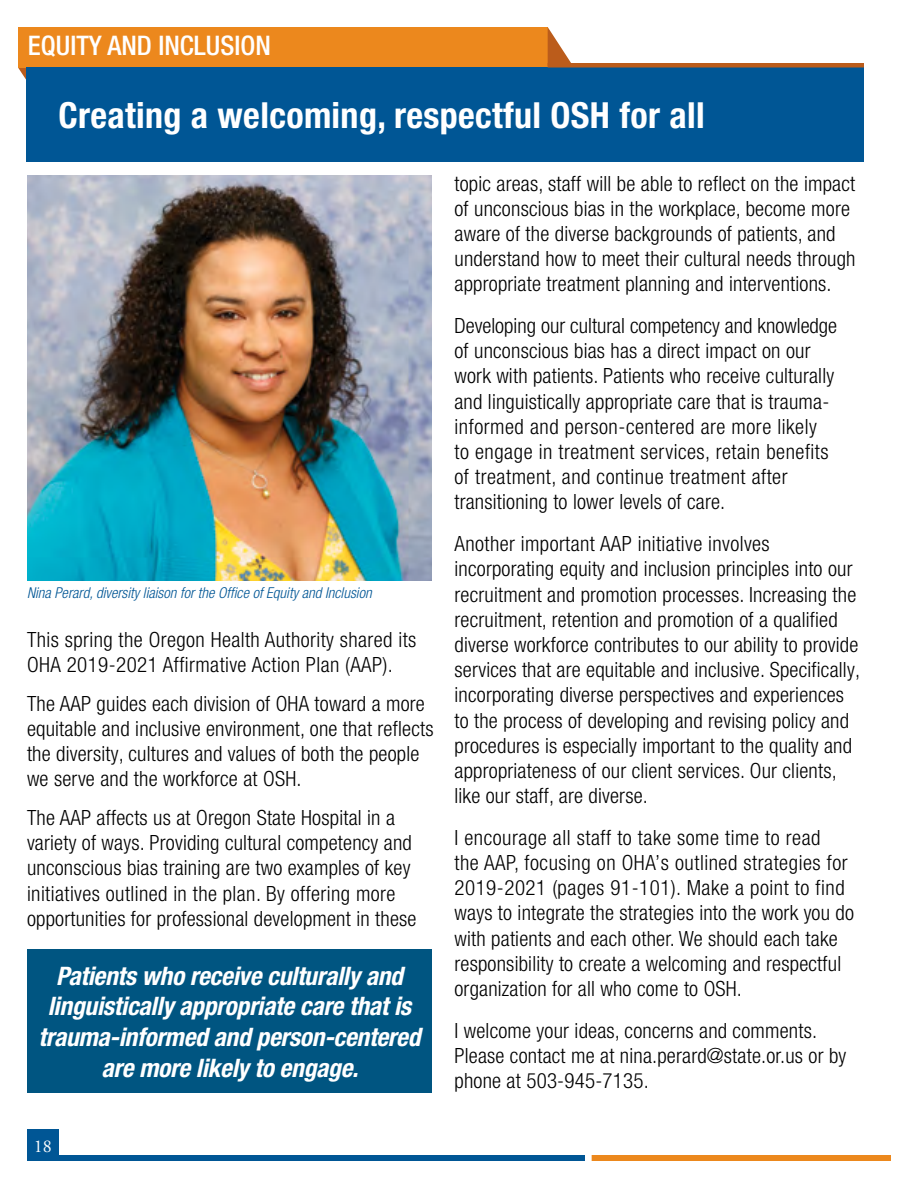
<style>
.page{position:relative;width:918px;height:1188px;background:#fff}
.page>*{position:absolute;margin:0;border:0;box-sizing:border-box;transform-origin:0 0}
.t1{font:700 condensed 36px "Helvetica Neue LT Pro";letter-spacing:.01em;color:#fff}
.t2{font:500 condensed 27px "Helvetica Neue LT Pro";color:#fff}
.t3{font:italic 700 condensed 25.5px/30.6px "Helvetica Neue LT Pro";letter-spacing:-.01em;color:#fff;text-align:center}
.t4{font:300 condensed 21px/25.2px "Helvetica Neue LT Pro";letter-spacing:.01em;color:#000}
.t5{font:18px "Adobe Garamond Pro";color:#fff}
.t6{font:italic 300 condensed 15px "Helvetica Neue LT Pro";color:#005695}
</style>
<div class="page">
<div style="left:54px;top:1155px;width:531px;height:6px;background:#005695"></div>
<div style="left:592px;top:1155px;width:299px;height:6px;background:#ec881d"></div>
<div style="left:27px;top:1130px;width:31px;height:31px;background:#005695"></div>
<svg style="left:18px;top:68px;width:9px;height:13px"></svg>
<div style="left:27px;top:27px;width:521px;height:41px;background:#ec881d"></div>
<div style="left:18px;top:27px;width:373px;height:41px;background:#ec881d"></div>
<svg style="left:548px;top:27px;width:23px;height:36px"></svg>
<div style="left:27px;top:68px;width:837px;height:94px;background:#005695"></div>
<div style="left:548px;top:63px;width:316px;height:5px;background:#bb5c1b"></div>
<img style="left:27px;top:176px;width:405px;height:404px">
<div style="left:27px;top:950px;width:405px;height:144px;background:#005581"></div>
<p class="t2" style="left:28px;top:29px;width:244px">EQUITY AND INCLUSION</p>
<h1 class="t1" style="left:58px;top:93px;width:648px">Creating a welcoming, respectful OSH for all</h1>
<p class="t6" style="left:27px;top:584px;width:346px">Nina Perard, diversity liaison for the Office of Equity and Inclusion</p>
<p class="t4" style="left:27px;top:627px;width:391px">This spring the Oregon Health Authority shared its<br>OHA 2019-2021 Affirmative Action Plan (AAP).</p>
<p class="t4" style="left:27px;top:691px;width:408px">The AAP guides each division of OHA toward a more equitable and inclusive environment, one that reflects the diversity, cultures and values of both the people we serve and the workforce at OSH.</p>
<p class="t4" style="left:27px;top:805px;width:391px">The AAP affects us at Oregon State Hospital in a variety of ways. Providing cultural competency and unconscious bias training are two examples of key initiatives outlined in the plan. By offering more opportunities for professional development in these</p>
<p class="t3" style="left:38px;top:960px;width:384px">Patients who receive culturally and linguistically appropriate care that is trauma-informed and person-centered are more likely to engage.</p>
<p class="t5" style="left:34px;top:1135px;width:19px">18</p>
<p class="t4" style="left:454px;top:170px;width:403px">topic areas, staff will be able to reflect on the impact of unconscious bias in the workplace, become more aware of the diverse backgrounds of patients, and understand how to meet their cultural needs through appropriate treatment planning and interventions.</p>
<p class="t4" style="left:454px;top:313px;width:384px">Developing our cultural competency and knowledge of unconscious bias has a direct impact on our work with patients. Patients who receive culturally and linguistically appropriate care that is trauma&shy;informed and person-centered are more likely<br>to engage in treatment services, retain benefits of treatment, and continue treatment after transitioning to lower levels of care.</p>
<p class="t4" style="left:454px;top:531px;width:407px">Another important AAP initiative involves incorporating equity and inclusion principles into our recruitment and promotion processes. Increasing the recruitment, retention and promotion of a qualified diverse workforce contributes to our ability to provide services that are equitable and inclusive. Specifically, incorporating diverse perspectives and experiences to the process of developing and revising policy and procedures is especially important to the quality and appropriateness of our client services. Our clients, like our staff, are diverse.</p>
<p class="t4" style="left:454px;top:825px;width:401px">I encourage all staff to take some time to read<br>the AAP, focusing on OHA’s outlined strategies for 2019-2021 (pages 91-101). Make a point to find ways to integrate the strategies into the work you do with patients and each other. We should each take responsibility to create a welcoming and respectful organization for all who come to OSH.</p>
<p class="t4" style="left:454px;top:1018px;width:393px">I welcome your ideas, concerns and comments.<br>Please contact me at nina.perard@state.or.us or by phone at 503-945-7135.</p>
</div>
